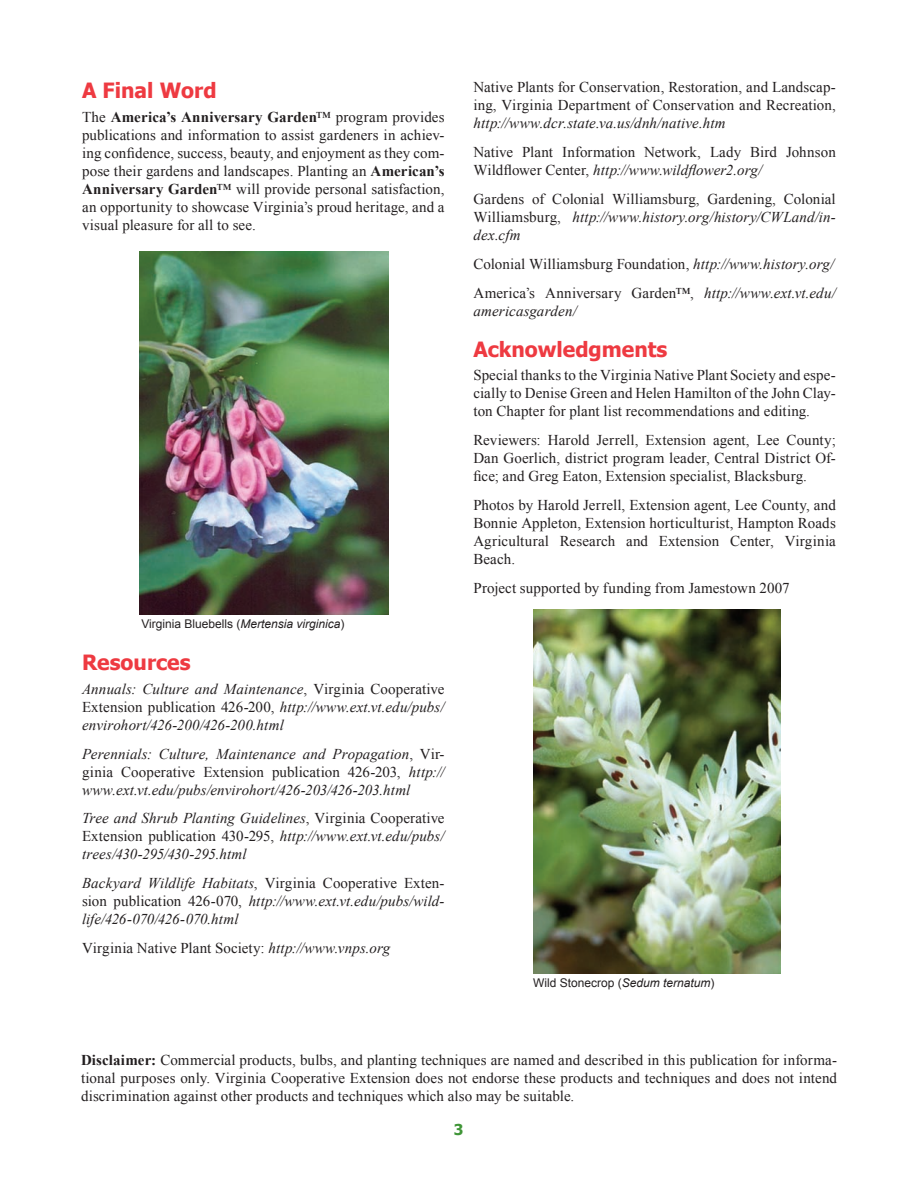
<style>
.page{position:relative;width:918px;height:1188px;background:#fff}
.page>*{position:absolute;margin:0;border:0;box-sizing:border-box;transform-origin:0 0}
.t1{font:700 21px "Tahoma";color:#ee3a41}
.t2{font:15px/18px "Times New Roman";letter-spacing:.005em;color:#231f20;text-align:justify}
.t3{font:italic 15px/18px "Times New Roman";letter-spacing:.005em;color:#231f20;text-align:justify}
.t4{font:12px "Arial";color:#231f20}
.s1{font-weight:700}
.s2{font-style:italic}
.s3{font-style:normal}
</style>
<div class="page">
<img style="left:140px;top:252px;width:248px;height:363px">
<img style="left:533px;top:610px;width:248px;height:363px">
<h1 class="t1" style="left:82px;top:77px;width:136px">A Final Word</h1>
<p class="t2" style="left:82px;top:107px;width:364px">The <span class="s1">America’s Anniversary Garden</span>™ program provides publications and information to assist gardeners in achiev&shy;ing confidence, success, beauty, and enjoyment as they com&shy;pose their gardens and landscapes. Planting an <span class="s1">American’s Anniversary Garden</span>™ will provide personal satisfaction, an opportunity to showcase Virginia’s proud heritage, and a visual pleasure for all to see.</p>
<p class="t4" style="left:141px;top:617px;width:205px">Virginia Bluebells (<span class="s2">Mertensia virginica</span>)</p>
<h1 class="t1" style="left:82px;top:649px;width:110px">Resources</h1>
<p class="t3" style="left:82px;top:680px;width:364px">Annuals: Culture and Maintenance<span class="s3">, Virginia Cooperative Extension publication 426-200,</span> http://www.ext.vt.edu/pubs/ envirohort/426-200/426-200.html</p>
<p class="t3" style="left:82px;top:744px;width:364px">Perennials: Culture, Maintenance and Propagation<span class="s3">, Vir&shy;ginia Cooperative Extension publication 426-203,</span> http:// www.ext.vt.edu/pubs/envirohort/426-203/426-203.html</p>
<p class="t3" style="left:82px;top:809px;width:364px">Tree and Shrub Planting Guidelines<span class="s3">, Virginia Cooperative Extension publication 430-295,</span> http://www.ext.vt.edu/pubs/ trees/430-295/430-295.html</p>
<p class="t3" style="left:82px;top:874px;width:364px">Backyard Wildlife Habitats<span class="s3">, Virginia Cooperative Exten&shy;sion publication 426-070,</span> http://www.ext.vt.edu/pubs/wild&shy;life/426-070/426-070.html</p>
<p class="t2" style="left:82px;top:939px;width:310px">Virginia Native Plant Society: <span class="s2">http://www.vnps.org</span></p>
<p class="t2" style="left:473px;top:78px;width:364px">Native Plants for Conservation, Restoration, and Landscap&shy;ing, Virginia Department of Conservation and Recreation,</p>
<p class="t3" style="left:473px;top:114px;width:254px">http://www.dcr.state.va.us/dnh/native.htm</p>
<p class="t2" style="left:473px;top:143px;width:364px">Native Plant Information Network, Lady Bird Johnson<br>Wildflower Center, <span class="s2">http://www.wildflower2.org/</span></p>
<p class="t2" style="left:473px;top:190px;width:364px">Gardens of Colonial Williamsburg, Gardening, Colonial Williamsburg, <span class="s2">http://www.history.org/history/CWLand/in&shy;dex.cfm</span></p>
<p class="t2" style="left:473px;top:249px;width:364px;line-height:28.8px">Colonial Williamsburg Foundation, <span class="s2">http://www.history.org/<br></span>America’s Anniversary Garden™, <span class="s2">http://www.ext.vt.edu/</span></p>
<p class="t3" style="left:473px;top:301px;width:105px">americasgarden/</p>
<h1 class="t1" style="left:473px;top:336px;width:195px">Acknowledgments</h1>
<p class="t2" style="left:473px;top:366px;width:364px">Special thanks to the Virginia Native Plant Society and espe&shy;cially to Denise Green and Helen Hamilton of the John Clay&shy;ton Chapter for plant list recommendations and editing.</p>
<p class="t2" style="left:473px;top:431px;width:364px">Reviewers: Harold Jerrell, Extension agent, Lee County; Dan Goerlich, district program leader, Central District Of&shy;fice; and Greg Eaton, Extension specialist, Blacksburg.</p>
<p class="t2" style="left:473px;top:496px;width:364px">Photos by Harold Jerrell, Extension agent, Lee County, and Bonnie Appleton, Extension horticulturist, Hampton Roads Agricultural Research and Extension Center, Virginia Beach.</p>
<p class="t2" style="left:473px;top:579px;width:318px">Project supported by funding from Jamestown 2007</p>
<p class="t4" style="left:533px;top:976px;width:183px">Wild Stonecrop (<span class="s2">Sedum ternatum</span>)</p>
<p class="t2" style="left:81px;top:1050px;width:758px"><span class="s1">Disclaimer:</span> Commercial products, bulbs, and planting techniques are named and described in this publication for informa&shy;tional purposes only. Virginia Cooperative Extension does not endorse these products and techniques and does not intend discrimination against other products and techniques which also may be suitable.</p>
</div>
